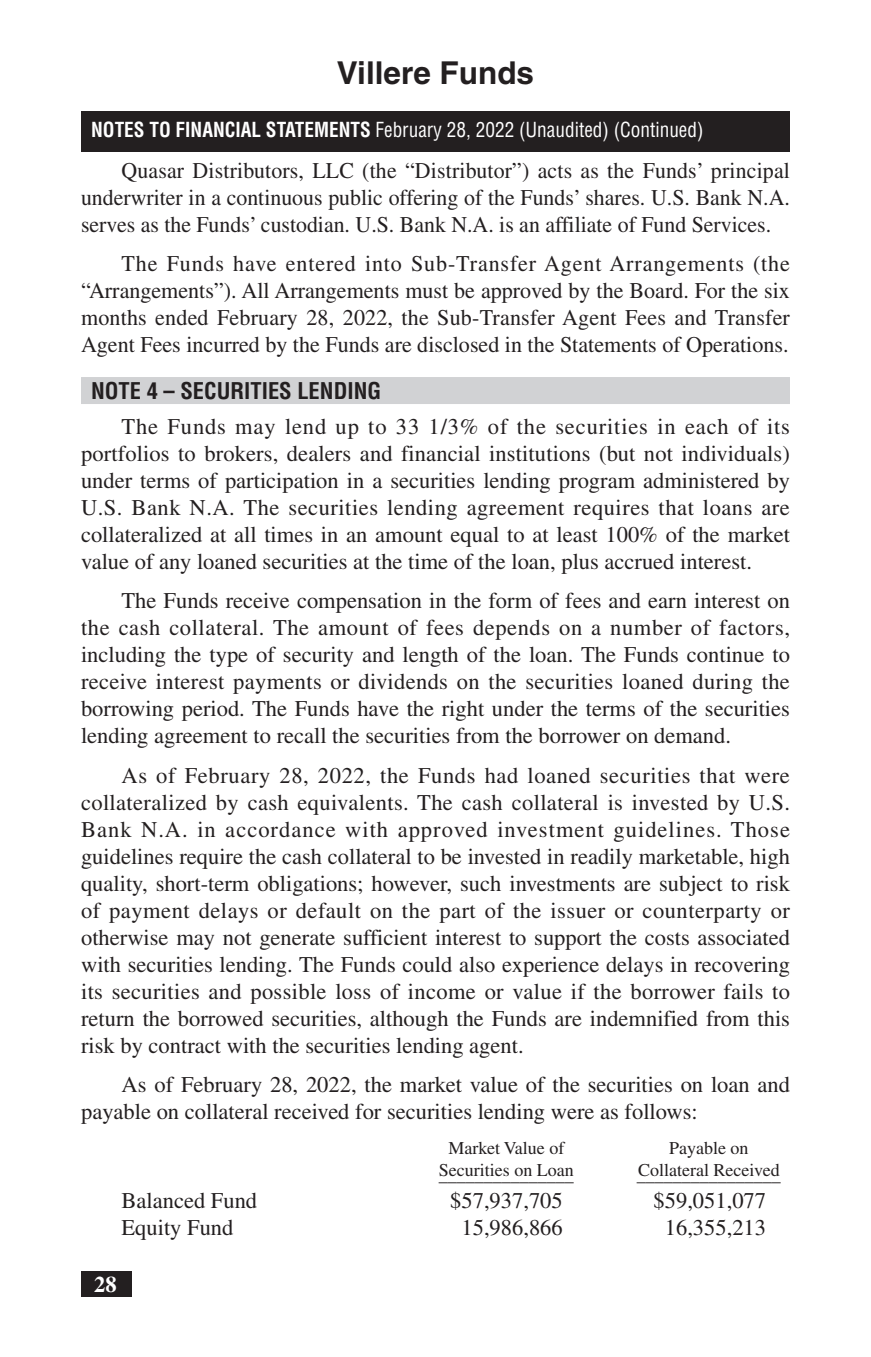
<style>
.page{position:relative;width:871px;height:1357px;background:#fff}
.page>*{position:absolute;margin:0;border:0;box-sizing:border-box;transform-origin:0 0}
.t1{font:700 31.5px "Helvetica";color:#231f20}
.t2{font:22.5px/27px "Times";color:#231f20;text-align:justify}
.t3{font:700 condensed 22.5px "Helvetica";color:#231f20}
.t4{font:700 22.5px "Times";color:#fff}
.t5{font:condensed 20.25px "Helvetica";color:#fff;scale:.95 1}
.t6{font:18px "Times";color:#231f20}
.s1{font-weight:700}
</style>
<div class="page">
<div style="left:81px;top:1271px;width:51px;height:25px;background:#231f20"></div>
<div style="left:81px;top:377px;width:709px;height:27px;background:#d1d2d4"></div>
<div style="left:81px;top:111px;width:709px;height:41px;background:#231f20"></div>
<h1 class="t1" style="left:337px;top:61px;width:199px">Villere Funds</h1>
<p class="t5" style="left:91px;top:118px;width:646px"><span class="s1">NOTES TO FINANCIAL STATEMENTS</span> February 28, 2022 (Unaudited) (Continued)</p>
<p class="t2" style="left:81px;top:159px;width:710px;text-indent:40px">Quasar Distributors, LLC (the “Distributor”) acts as the Funds’ principal underwriter in a continuous public offering of the Funds’ shares. U.S. Bank N.A. serves as the Funds’ custodian. U.S. Bank N.A. is an affiliate of Fund Services.</p>
<p class="t2" style="left:81px;top:252px;width:710px;text-indent:41px">The Funds have entered into Sub-Transfer Agent Arrangements (the “Arrangements”). All Arrangements must be approved by the Board. For the six months ended February 28, 2022, the Sub-Transfer Agent Fees and Transfer Agent Fees incurred by the Funds are disclosed in the Statements of Operations.</p>
<p class="t3" style="left:91px;top:378px;width:292px">NOTE 4 – SECURITIES LENDING</p>
<p class="t2" style="left:81px;top:415px;width:710px;text-indent:41px">The Funds may lend up to 33 1/3% of the securities in each of its portfolios to brokers, dealers and financial institutions (but not individuals) under terms of participation in a securities lending program administered by U.S. Bank N.A. The securities lending agreement requires that loans are collateralized at all times in an amount equal to at least 100% of the market value of any loaned securities at the time of the loan, plus accrued interest.</p>
<p class="t2" style="left:81px;top:590px;width:710px;text-indent:41px">The Funds receive compensation in the form of fees and earn interest on the cash collateral. The amount of fees depends on a number of factors, including the type of security and length of the loan. The Funds continue to receive interest payments or dividends on the securities loaned during the borrowing period. The Funds have the right under the terms of the securities lending agreement to recall the securities from the borrower on demand.</p>
<p class="t2" style="left:81px;top:764px;width:710px;text-indent:41px">As of February 28, 2022, the Funds had loaned securities that were collateralized by cash equivalents. The cash collateral is invested by U.S.<br>Bank N.A. in accordance with approved investment guidelines. Those guidelines require the cash collateral to be invested in readily marketable, high quality, short-term obligations; however, such investments are subject to risk of payment delays or default on the part of the issuer or counterparty or otherwise may not generate sufficient interest to support the costs associated with securities lending. The Funds could also experience delays in recovering its securities and possible loss of income or value if the borrower fails to return the borrowed securities, although the Funds are indemnified from this risk by contract with the securities lending agent.</p>
<p class="t2" style="left:81px;top:1073px;width:710px;text-indent:41px">As of February 28, 2022, the market value of the securities on loan and payable on collateral received for securities lending were as follows:</p>
<p class="t6" style="left:448px;top:1141px;width:117px">Market Value of</p>
<p class="t6" style="left:669px;top:1141px;width:81px">Payable on</p>
<p class="t6" style="left:439px;top:1164px;width:136px">_S_e _c u_r_i_t i_e_s _o_n_L_ _o_a n_</p>
<p class="t6" style="left:637px;top:1164px;width:145px">_C_o_l _l a_t _e r_a_l _R_ e_c_e_i _v e_ d_</p>
<p class="t2" style="left:122px;top:1189px;width:137px">Balanced Fund</p>
<p class="t2" style="left:450px;top:1189px;width:114px">$57,937,705</p>
<p class="t2" style="left:653px;top:1189px;width:114px">$59,051,077</p>
<p class="t2" style="left:121px;top:1216px;width:113px">Equity Fund</p>
<p class="t2" style="left:461px;top:1216px;width:103px">15,986,866</p>
<p class="t2" style="left:665px;top:1216px;width:103px">16,355,213</p>
<p class="t4" style="left:94px;top:1276px;width:24px">28</p>
</div>
